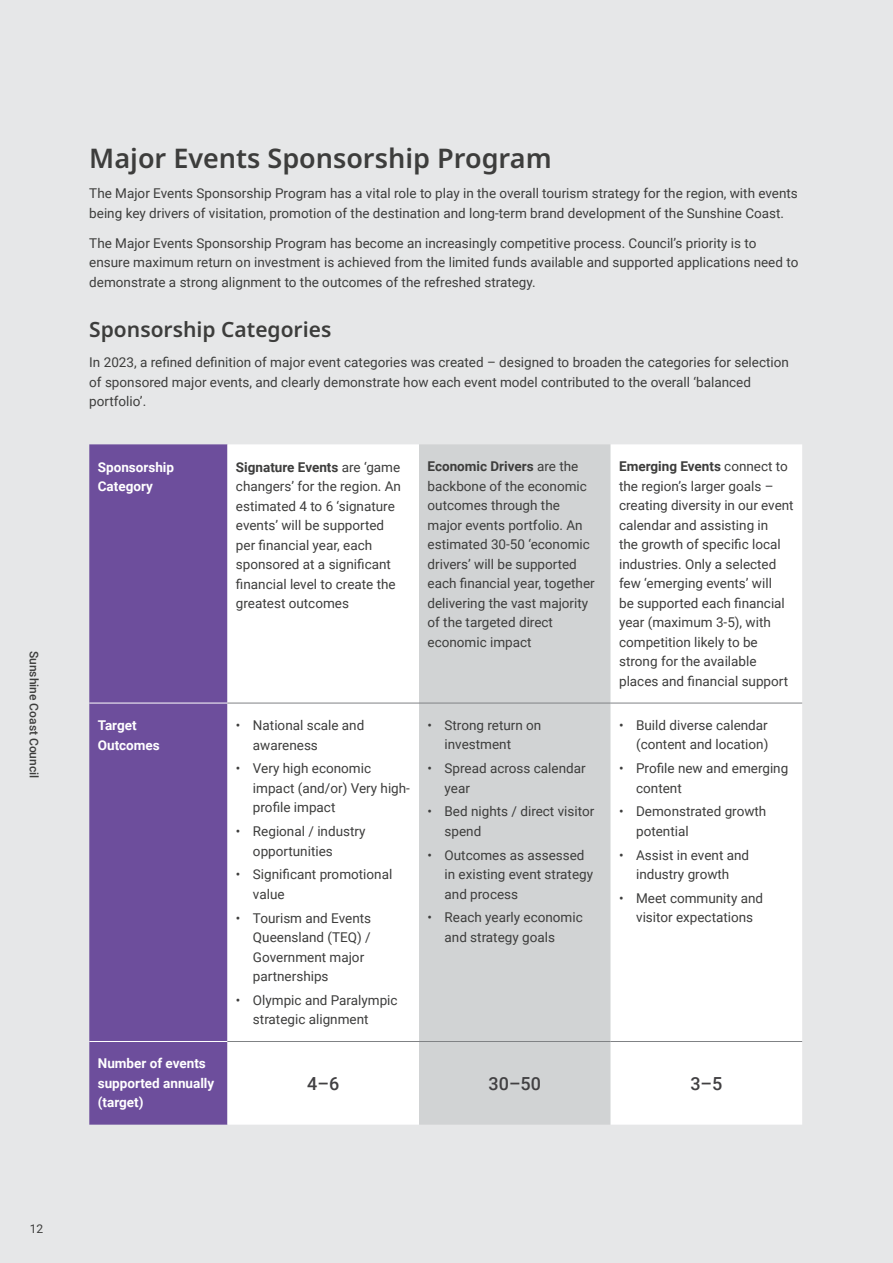
<style>
.page{position:relative;width:893px;height:1263px;background:#e6e7e8}
.page>*{position:absolute;margin:0;border:0;box-sizing:border-box;transform-origin:0 0}
.t1{font:600 27px "Noto Sans";color:#3d3d3c}
.t2{font:600 21px "Noto Sans";color:#3d3d3c}
.t3{font:500 18px "Roboto";color:#414042}
.t4{font:13.5px/19.5px "Roboto";color:#3d3d3c}
.t5{font:700 13.5px/19.5px "Roboto";color:#fff}
.t6{font:500 12px "Roboto";color:#3d3d3c}
.t7{font:12px "Roboto";color:#3d3d3c}
.s1{font-weight:700}
</style>
<div class="page">
<svg style="left:89px;top:444px;width:138px;height:681px;background:#73559f"></svg>
<svg style="left:227px;top:444px;width:575px;height:681px;background:#eff0f0"></svg>
<hr style="left:89px;top:703px;width:138px;height:1px;background:#fff">
<hr style="left:89px;top:1041px;width:138px;height:1px;background:#fff">
<hr style="left:227px;top:703px;width:192px;height:1px;background:#808285">
<hr style="left:419px;top:703px;width:192px;height:1px;background:#808285">
<hr style="left:611px;top:703px;width:191px;height:1px;background:#808285">
<hr style="left:227px;top:1041px;width:192px;height:1px;background:#808285">
<hr style="left:419px;top:1041px;width:192px;height:1px;background:#808285">
<hr style="left:611px;top:1041px;width:191px;height:1px;background:#808285">
<p class="t6" style="left:42px;top:651px;width:129px;rotate:90deg">Sunshine Coast Council</p>
<p class="t7" style="left:30px;top:1220px;width:15px">12</p>
<h1 class="t1" style="left:89px;top:139px;width:464px">Major Events Sponsorship Program</h1>
<p class="t4" style="left:89px;top:183px;width:710px">The Major Events Sponsorship Program has a vital role to play in the overall tourism strategy for the region, with events being key drivers of visitation, promotion of the destination and long-term brand development of the Sunshine Coast.</p>
<p class="t4" style="left:89px;top:233px;width:711px">The Major Events Sponsorship Program has become an increasingly competitive process. Council’s priority is to ensure maximum return on investment is achieved from the limited funds available and supported applications need to demonstrate a strong alignment to the outcomes of the refreshed strategy.</p>
<h2 class="t2" style="left:89px;top:315px;width:244px">Sponsorship Categories</h2>
<p class="t4" style="left:89px;top:352px;width:701px">In 2023, a refined definition of major event categories was created – designed to broaden the categories for selection of sponsored major events, and clearly demonstrate how each event model contributed to the overall ‘balanced portfolio’.</p>
<p class="t5" style="left:98px;top:456px;width:78px">Sponsorship<br>Category</p>
<p class="t4" style="left:236px;top:456px;width:166px"><span class="s1">Signature Events</span> are ‘game changers’ for the region. An estimated 4 to 6 ‘signature events’ will be supported per financial year, each sponsored at a significant financial level to create the greatest outcomes</p>
<p class="t4" style="left:428px;top:456px;width:169px"><span class="s1">Economic Drivers</span> are the backbone of the economic outcomes through the major events portfolio. An estimated 30-50 ‘economic drivers’ will be supported each financial year, together delivering the vast majority of the targeted direct economic impact</p>
<p class="t4" style="left:619px;top:456px;width:176px"><span class="s1">Emerging Events</span> connect to the region’s larger goals – creating diversity in our event calendar and assisting in<br>the growth of specific local industries. Only a selected few ‘emerging events’ will<br>be supported each financial year (maximum 3-5), with competition likely to be strong for the available places and financial support</p>
<p class="t5" style="left:98px;top:715px;width:64px">Target<br>Outcomes</p>
<p class="t4" style="left:253px;top:715px;width:113px;text-indent:-17px">• National scale and awareness</p>
<p class="t4" style="left:253px;top:758px;width:159px;text-indent:-17px">• Very high economic impact (and/or) Very high&shy;profile impact</p>
<p class="t4" style="left:253px;top:821px;width:114px;text-indent:-17px">• Regional / industry opportunities</p>
<p class="t4" style="left:253px;top:864px;width:141px;text-indent:-17px">• Significant promotional value</p>
<p class="t4" style="left:253px;top:907px;width:120px;text-indent:-17px">• Tourism and Events<br>Queensland (TEQ) /<br>Government major partnerships</p>
<p class="t4" style="left:253px;top:990px;width:146px;text-indent:-17px">• Olympic and Paralympic strategic alignment</p>
<p class="t4" style="left:619px;top:715px;width:151px;text-align:right">• Build diverse calendar (content and location)</p>
<p class="t4" style="left:636px;top:758px;width:154px;text-indent:-17px">• Profile new and emerging content</p>
<p class="t4" style="left:636px;top:801px;width:132px;text-indent:-17px">• Demonstrated growth potential</p>
<p class="t4" style="left:619px;top:844px;width:132px;text-align:center">• Assist in event and industry growth</p>
<p class="t4" style="left:619px;top:888px;width:146px;text-align:center">• Meet community and visitor expectations</p>
<p class="t4" style="left:445px;top:715px;width:98px;text-indent:-17px">• Strong return on investment</p>
<p class="t4" style="left:445px;top:758px;width:143px;text-indent:-17px">• Spread across calendar year</p>
<p class="t4" style="left:445px;top:801px;width:151px;text-indent:-17px">• Bed nights / direct visitor spend</p>
<p class="t4" style="left:445px;top:845px;width:150px;text-indent:-17px">• Outcomes as assessed in existing event strategy and process</p>
<p class="t4" style="left:445px;top:907px;width:140px;text-indent:-17px">• Reach yearly economic and strategy goals</p>
<p class="t5" style="left:98px;top:1053px;width:118px">Number of events supported annually (target)</p>
<h3 class="t3" style="left:307px;top:1071px;width:34px">4–6</h3>
<h3 class="t3" style="left:489px;top:1071px;width:54px">30–50</h3>
<h3 class="t3" style="left:690px;top:1071px;width:34px">3–5</h3>
</div>
